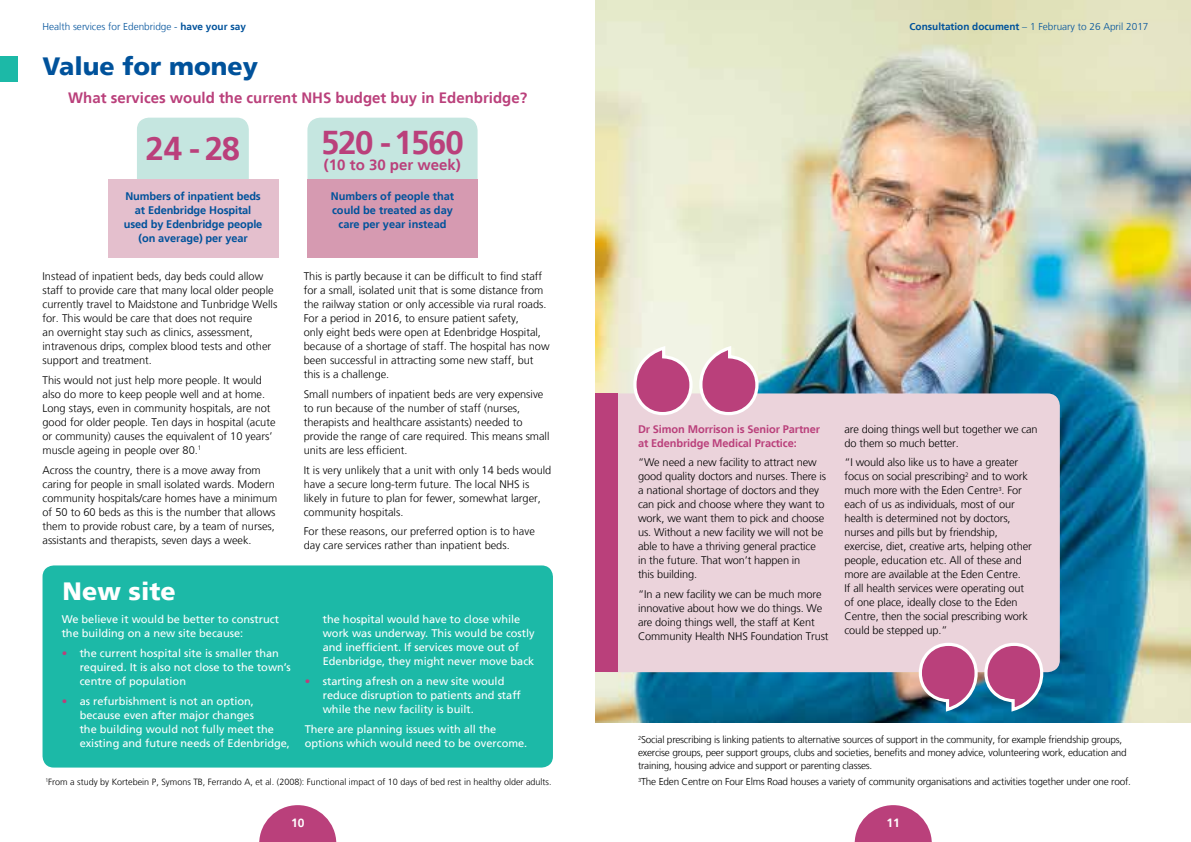
<style>
.page{position:relative;width:1191px;height:842px;background:#fff}
.page>*{position:absolute;margin:0;border:0;box-sizing:border-box;transform-origin:0 0}
.t1{font:700 33px "Frutiger LT";letter-spacing:-.04em;color:#ba407b}
.t2{font:900 25px "Frutiger LT";color:#00529b}
.t3{font:900 25px "Frutiger LT";color:#fff}
.t4{font:700 15px "Frutiger LT";color:#ba407b}
.t5{font:700 12px "Frutiger LT";color:#fff}
.t6{font:300 11px/14px "Frutiger LT";color:#000}
.t7{font:11px/14px "Frutiger LT";color:#fff}
.t8{font:700 11px/14px "Frutiger LT";letter-spacing:-.01em;color:#00529b;text-align:center}
.t9{font:700 11px/14px "Frutiger LT";letter-spacing:-.01em;color:#ba407b}
.t10{font:300 10px/13px "Frutiger LT";letter-spacing:-.02em;color:#000}
.t11{font:300 10px "Frutiger LT";color:#00529b}
.t12{font:300 9px "Frutiger LT";color:#000}
.s1{font-weight:700}
.s2{color:#ba407b}
</style>
<div class="page">
<div style="left:43px;top:565px;width:510px;height:202px;background:#1cb9a7;border-radius:11px"></div>
<img style="left:595px;top:0;width:596px;height:723px">
<div style="left:595px;top:393px;width:464px;height:279px;background:#ebd3db;border-radius:12px"></div>
<div style="left:595px;top:393px;width:23px;height:279px;background:#ba407b"></div>
<svg style="left:631px;top:344px;width:129px;height:71px"></svg>
<svg style="left:917px;top:643px;width:128px;height:71px"></svg>
<div style="left:0;top:57px;width:17px;height:25px;background:#1cb9a7"></div>
<div style="left:137px;top:118px;width:112px;height:81px;background:#c5e6e0;border-radius:12px"></div>
<div style="left:108px;top:179px;width:170px;height:79px;background:#e4bfcd"></div>
<div style="left:307px;top:118px;width:170px;height:81px;background:#c5e6e0;border-radius:13px"></div>
<div style="left:307px;top:179px;width:170px;height:79px;background:#d69ab1"></div>
<svg style="left:259px;top:805px;width:77px;height:37px"></svg>
<svg style="left:854px;top:805px;width:77px;height:37px"></svg>
<p class="t11" style="left:43px;top:21px;width:205px">Health services for Edenbridge - <span class="s1">have your say</span></p>
<p class="t11" style="left:909px;top:21px;width:240px"><span class="s1">Consultation document</span> – 1 February to 26 April 2017</p>
<h2 class="t2" style="left:43px;top:52px;width:217px">Value for money</h2>
<h3 class="t4" style="left:68px;top:89px;width:460px">What services would the current NHS budget buy in Edenbridge?</h3>
<h1 class="t1" style="left:145px;top:129px;width:96px">24 - 28</h1>
<p class="t8" style="left:124px;top:189px;width:140px">Numbers of inpatient beds at Edenbridge Hospital used by Edenbridge people (on average) per year</p>
<p class="t6" style="left:43px;top:270px;width:236px">Instead of inpatient beds, day beds could allow staff to provide care that many local older people currently travel to Maidstone and Tunbridge Wells for. This would be care that does not require<br>an overnight stay such as clinics, assessment, intravenous drips, complex blood tests and other support and treatment.</p>
<p class="t6" style="left:43px;top:373px;width:234px">This would not just help more people. It would also do more to keep people well and at home.<br>Long stays, even in community hospitals, are not good for older people. Ten days in hospital (acute or community) causes the equivalent of 10 years’ muscle ageing in people over 80.<sup>1</sup></p>
<p class="t6" style="left:43px;top:463px;width:236px">Across the country, there is a move away from caring for people in small isolated wards. Modern community hospitals/care homes have a minimum of 50 to 60 beds as this is the number that allows them to provide robust care, by a team of nurses, assistants and therapists, seven days a week.</p>
<h2 class="t3" style="left:63px;top:576px;width:115px">New site</h2>
<p class="t7" style="left:62px;top:612px;width:219px">We believe it would be better to construct the building on a new site because:</p>
<p class="t7" style="left:80px;top:646px;width:212px;text-indent:-18px"><span class="s2">•</span> the current hospital site is smaller than required. It is also not close to the town’s centre of population</p>
<p class="t7" style="left:80px;top:694px;width:212px;text-indent:-18px"><span class="s2">•</span> as refurbishment is not an option, because even after major changes<br>the building would not fully meet the existing and future needs of Edenbridge,</p>
<h1 class="t1" style="left:321px;top:123px;width:144px">520 - 1560</h1>
<h3 class="t4" style="left:324px;top:156px;width:138px">(10 to 30 per week)</h3>
<p class="t8" style="left:331px;top:189px;width:125px">Numbers of people that could be treated as day care per year instead</p>
<p class="t6" style="left:304px;top:270px;width:247px">This is partly because it can be difficult to find staff for a small, isolated unit that is some distance from the railway station or only accessible via rural roads.<br>For a period in 2016, to ensure patient safety,<br>only eight beds were open at Edenbridge Hospital, because of a shortage of staff. The hospital has now been successful in attracting some new staff, but this is a challenge.</p>
<p class="t6" style="left:304px;top:387px;width:247px">Small numbers of inpatient beds are very expensive to run because of the number of staff (nurses, therapists and healthcare assistants) needed to provide the range of care required. This means small units are less efficient.</p>
<p class="t6" style="left:304px;top:463px;width:249px">It is very unlikely that a unit with only 14 beds would have a secure long-term future. The local NHS is likely in future to plan for fewer, somewhat larger, community hospitals.</p>
<p class="t6" style="left:304px;top:525px;width:233px">For these reasons, our preferred option is to have day care services rather than inpatient beds.</p>
<p class="t7" style="left:323px;top:612px;width:213px">the hospital would have to close while work was underway. This would be costly and inefficient. If services move out of Edenbridge, they might never move back</p>
<p class="t7" style="left:323px;top:674px;width:199px;text-indent:-18px"><span class="s2">•</span> starting afresh on a new site would reduce disruption to patients and staff while the new facility is built.</p>
<p class="t7" style="left:305px;top:722px;width:224px">There are planning issues with all the options which would need to be overcome.</p>
<p class="t12" style="left:45px;top:777px;width:508px"><sup>1</sup>From a study by Kortebein P, Symons TB, Ferrando A, et al. (2008): Functional impact of 10 days of bed rest in healthy older adults.</p>
<p class="t9" style="left:638px;top:422px;width:184px">Dr Simon Morrison is Senior Partner at Edenbridge Medical Practice:</p>
<p class="t6" style="left:638px;top:456px;width:190px">“We need a new facility to attract new good quality doctors and nurses. There is a national shortage of doctors and they can pick and choose where they want to work, we want them to pick and choose us. Without a new facility we will not be able to have a thriving general practice in the future. That won’t happen in<br>this building.</p>
<p class="t6" style="left:638px;top:587px;width:192px">“In a new facility we can be much more innovative about how we do things. We are doing things well, the staff at Kent Community Health NHS Foundation Trust</p>
<p class="t6" style="left:844px;top:422px;width:195px">are doing things well but together we can do them so much better.</p>
<p class="t6" style="left:844px;top:456px;width:189px">“I would also like us to have a greater focus on social prescribing<sup>2</sup> and to work much more with the Eden Centre<sup>3</sup>. For each of us as individuals, most of our health is determined not by doctors, nurses and pills but by friendship, exercise, diet, creative arts, helping other people, education etc. All of these and more are available at the Eden Centre.<br>If all health services were operating out of one place, ideally close to the Eden Centre, then the social prescribing work could be stepped up.”</p>
<p class="t10" style="left:638px;top:733px;width:490px"><sup>2</sup>Social prescribing is linking patients to alternative sources of support in the community, for example friendship groups, exercise groups, peer support groups, clubs and societies, benefits and money advice, volunteering work, education and training, housing advice and support or parenting classes.</p>
<p class="t10" style="left:638px;top:775px;width:494px"><sup>3</sup>The Eden Centre on Four Elms Road houses a variety of community organisations and activities together under one roof.</p>
<p class="t5" style="left:291px;top:815px;width:15px">10</p>
<p class="t5" style="left:886px;top:815px;width:15px">11</p>
</div>
